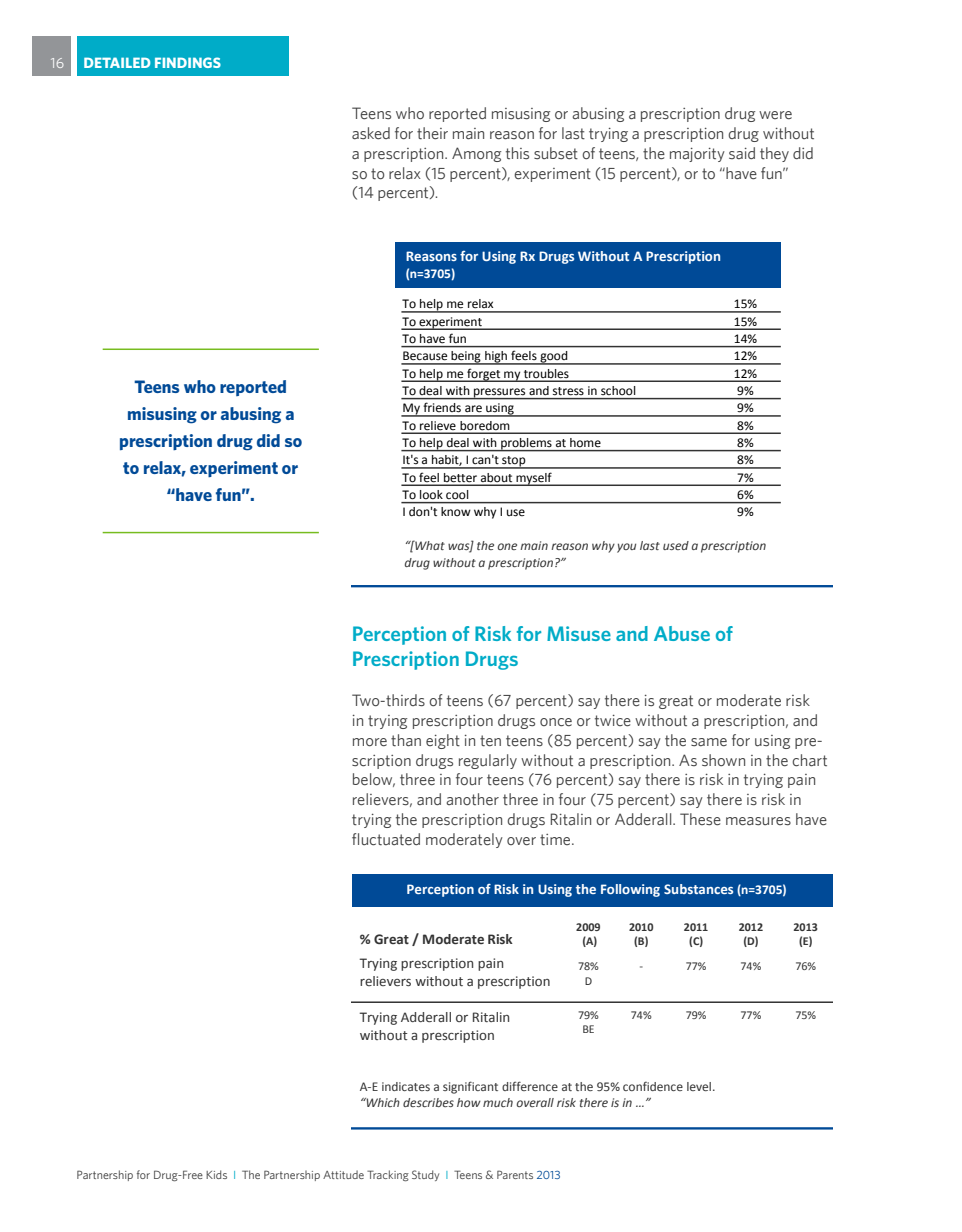
<style>
.page{position:relative;width:962px;height:1232px;background:#fff}
.page>*{position:absolute;margin:0;border:0;box-sizing:border-box;transform-origin:0 0}
.t1{font:600 21px/25.2px "Whitney";color:#00acc8}
.t2{font:700 18px/27px "Whitney";color:#004a97;text-align:center}
.t3{font:16.5px/19.8px "Whitney";color:#404040}
.t4{font:700 15px "Calibri";letter-spacing:.005em;color:#fff}
.t5{font:15px/18px "Calibri";color:#333}
.t6{font:700 15px "Calibri";letter-spacing:.005em;color:#333}
.t7{font:700 15px "Whitney";color:#fff}
.t8{font:15px "Whitney";color:#fff}
.t9{font:13.5px "Calibri";color:#000}
.t10{font:italic 13.5px/16.2px "Calibri";color:#333}
.t11{font:13.5px "Calibri";color:#333}
.t12{font:700 13.5px "Calibri";color:#fff}
.t13{font:12px "Whitney";color:#404040}
.t14{font:700 12px/14.4px "Calibri";color:#333;text-align:center}
.t15{font:12px/14.4px "Calibri";color:#333;text-align:center}
.s1{font-size:13.5px}
.s2{color:#00acc8}
.s3{color:#004a97}
</style>
<div class="page">
<div style="left:77px;top:36px;width:211px;height:40px;background:#00acc8"></div>
<div style="left:32px;top:36px;width:39px;height:40px;background:#939598"></div>
<hr style="left:103px;top:348px;width:216px;height:2px;background:#77bc1f">
<hr style="left:103px;top:531px;width:216px;height:2px;background:#77bc1f">
<hr style="left:401px;top:311px;width:379px;height:1px;background:#333">
<hr style="left:401px;top:328px;width:379px;height:2px;background:#333">
<hr style="left:401px;top:346px;width:379px;height:1px;background:#333">
<hr style="left:401px;top:363px;width:379px;height:1px;background:#333">
<hr style="left:401px;top:380px;width:379px;height:2px;background:#333">
<hr style="left:401px;top:398px;width:379px;height:1px;background:#333">
<hr style="left:401px;top:415px;width:379px;height:1px;background:#333">
<hr style="left:401px;top:432px;width:379px;height:2px;background:#333">
<hr style="left:401px;top:450px;width:379px;height:1px;background:#333">
<hr style="left:401px;top:467px;width:379px;height:1px;background:#333">
<hr style="left:401px;top:484px;width:379px;height:2px;background:#333">
<hr style="left:401px;top:502px;width:379px;height:1px;background:#333">
<div style="left:395px;top:242px;width:385px;height:45px;background:#004a97"></div>
<hr style="left:352px;top:585px;width:480px;height:2px;background:#004a97">
<hr style="left:352px;top:1001px;width:480px;height:1px;background:#333">
<div style="left:352px;top:874px;width:480px;height:32px;background:#004a97"></div>
<hr style="left:352px;top:1127px;width:480px;height:2px;background:#004a97">
<p class="t8" style="left:51px;top:54px;width:15px">16</p>
<p class="t7" style="left:83px;top:53px;width:139px">DETAILED FINDINGS</p>
<p class="t2" style="left:119px;top:372px;width:184px">Teens who reported misusing or abusing a prescription drug did so to relax, experiment or “have fun”.</p>
<p class="t3" style="left:352px;top:103px;width:464px">Teens who reported misusing or abusing a prescription drug were asked for their main reason for last trying a prescription drug without a prescription. Among this subset of teens, the majority said they did so to relax (15 percent), experiment (15 percent), or to “have fun” (14 percent).</p>
<p class="t4" style="left:405px;top:247px;width:317px">Reasons for Using Rx Drugs Without A Prescription</p>
<p class="t12" style="left:405px;top:265px;width:51px">(n=3705)</p>
<p class="t9" style="left:402px;top:295px;width:93px">To help me relax</p>
<p class="t9" style="left:733px;top:295px;width:25px">15%</p>
<p class="t9" style="left:402px;top:312px;width:81px">To experiment</p>
<p class="t9" style="left:733px;top:312px;width:25px">15%</p>
<p class="t9" style="left:402px;top:330px;width:66px">To have fun</p>
<p class="t9" style="left:733px;top:330px;width:25px">14%</p>
<p class="t9" style="left:402px;top:347px;width:167px">Because being high feels good</p>
<p class="t9" style="left:733px;top:347px;width:25px">12%</p>
<p class="t9" style="left:402px;top:364px;width:168px">To help me forget my troubles</p>
<p class="t9" style="left:733px;top:364px;width:25px">12%</p>
<p class="t9" style="left:402px;top:382px;width:235px">To deal with pressures and stress in school</p>
<p class="t9" style="left:737px;top:382px;width:18px">9%</p>
<p class="t9" style="left:402px;top:399px;width:113px">My friends are using</p>
<p class="t9" style="left:737px;top:399px;width:18px">9%</p>
<p class="t9" style="left:402px;top:416px;width:109px">To relieve boredom</p>
<p class="t9" style="left:737px;top:416px;width:18px">8%</p>
<p class="t9" style="left:402px;top:434px;width:200px">To help deal with problems at home</p>
<p class="t9" style="left:737px;top:434px;width:18px">8%</p>
<p class="t9" style="left:402px;top:451px;width:125px">It's a habit, I can't stop</p>
<p class="t9" style="left:737px;top:451px;width:18px">8%</p>
<p class="t9" style="left:402px;top:468px;width:151px">To feel better about myself</p>
<p class="t9" style="left:737px;top:468px;width:18px">7%</p>
<p class="t9" style="left:402px;top:486px;width:68px">To look cool</p>
<p class="t9" style="left:737px;top:486px;width:18px">6%</p>
<p class="t9" style="left:402px;top:503px;width:124px">I don't know why I use</p>
<p class="t9" style="left:737px;top:503px;width:18px">9%</p>
<p class="t10" style="left:404px;top:537px;width:363px">“[What was] the one main reason why you last used a prescription drug without a prescription?”</p>
<p class="t1" style="left:352px;top:620px;width:382px">Perception of Risk for Misuse and Abuse of<br>Prescription Drugs</p>
<p class="t3" style="left:352px;top:690px;width:477px">Two-thirds of teens (67 percent) say there is great or moderate risk<br>in trying prescription drugs once or twice without a prescription, and more than eight in ten teens (85 percent) say the same for using pre&shy;scription drugs regularly without a prescription. As shown in the chart below, three in four teens (76 percent) say there is risk in trying pain relievers, and another three in four (75 percent) say there is risk in trying the prescription drugs Ritalin or Adderall. These measures have fluctuated moderately over time.</p>
<p class="t4" style="left:406px;top:878px;width:381px">Perception of Risk in Using the Following Substances <span class="s1">(n=3705)</span></p>
<p class="t6" style="left:360px;top:929px;width:154px">% Great / Moderate Risk</p>
<p class="t14" style="left:576px;top:919px;width:26px">2009 (A)</p>
<p class="t14" style="left:629px;top:919px;width:26px">2010 (B)</p>
<p class="t14" style="left:683px;top:919px;width:26px">2011 (C)</p>
<p class="t14" style="left:738px;top:919px;width:26px">2012 (D)</p>
<p class="t14" style="left:793px;top:919px;width:26px">2013 (E)</p>
<p class="t5" style="left:360px;top:953px;width:192px">Trying prescription pain relievers without a prescription</p>
<p class="t15" style="left:578px;top:958px;width:22px">78%<br>D</p>
<p class="t15" style="left:639px;top:958px;width:5px">-</p>
<p class="t15" style="left:685px;top:958px;width:22px">77%</p>
<p class="t15" style="left:740px;top:958px;width:22px">74%</p>
<p class="t15" style="left:795px;top:958px;width:22px">76%</p>
<p class="t5" style="left:360px;top:1007px;width:152px">Trying Adderall or Ritalin without a prescription</p>
<p class="t15" style="left:578px;top:1007px;width:22px">79%<br>BE</p>
<p class="t15" style="left:630px;top:1007px;width:22px">74%</p>
<p class="t15" style="left:685px;top:1007px;width:22px">79%</p>
<p class="t15" style="left:740px;top:1007px;width:22px">77%</p>
<p class="t15" style="left:795px;top:1007px;width:22px">75%</p>
<p class="t11" style="left:360px;top:1077px;width:357px">A-E indicates a significant difference at the 95% confidence level.</p>
<p class="t10" style="left:360px;top:1093px;width:292px">“Which describes how much overall risk there is in …”</p>
<p class="t13" style="left:77px;top:1167px;width:485px">Partnership for Drug-Free Kids <span class="s2">I</span> The Partnership Attitude Tracking Study <span class="s2">I</span> Teens &amp; Parents <span class="s3">2013</span></p>
</div>
